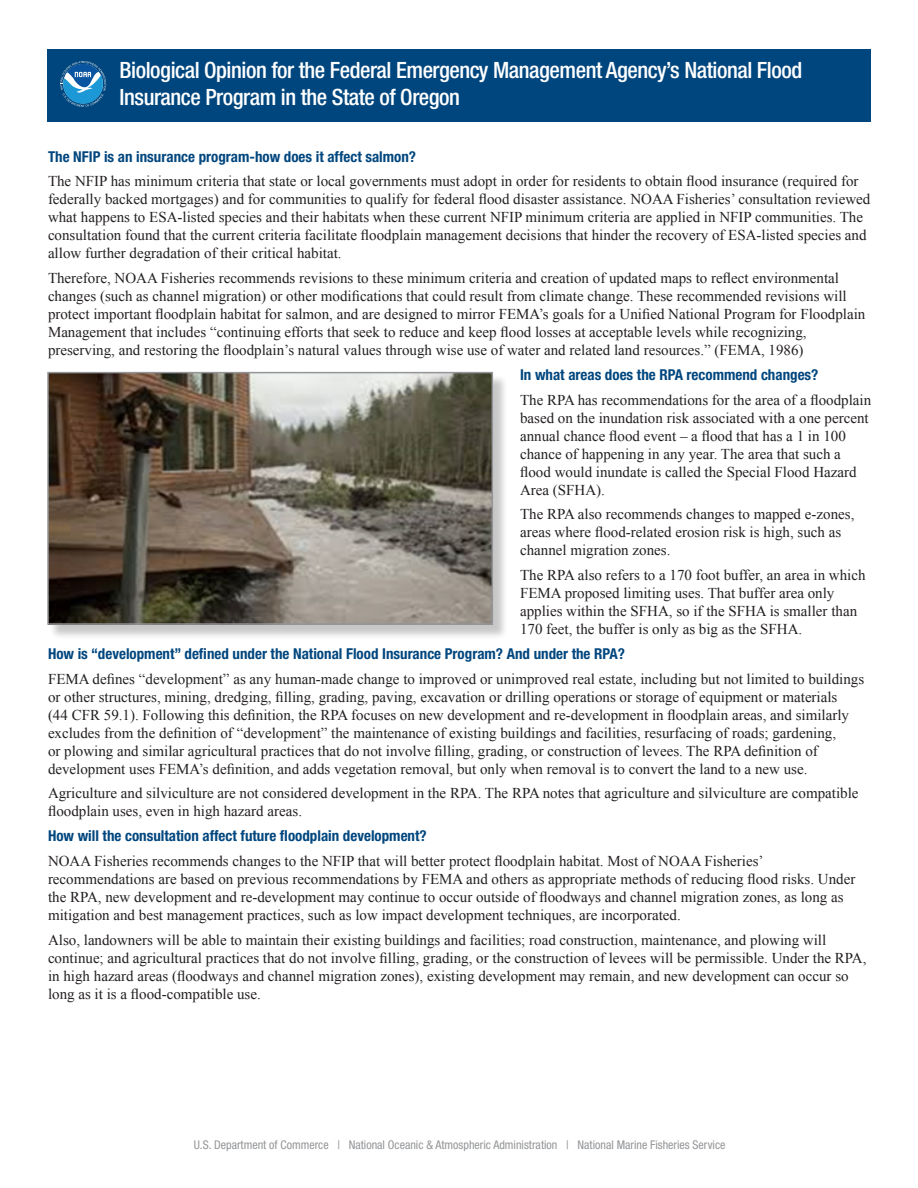
<style>
.page{position:relative;width:918px;height:1188px;background:#fff}
.page>*{position:absolute;margin:0;border:0;box-sizing:border-box;transform-origin:0 0}
.t1{font:500 condensed 22.5px/27px "Helvetica Neue LT Std";letter-spacing:-.02em;color:#fff}
.t2{font:15px/18px "Times New Roman";color:#231f20}
.t3{font:700 condensed 15px "Helvetica Neue LT Std";color:#00467e}
.t4{font:condensed 12px "Helvetica Neue LT Std";color:#939598}
</style>
<div class="page">
<div style="left:47px;top:49px;width:823px;height:72px;background:#00467e"></div>
<svg style="left:60px;top:61px;width:46px;height:46px"></svg>
<div style="left:49px;top:374px;width:459px;height:266px;background:#231f20;opacity:.25"></div>
<img style="left:50px;top:375px;width:440px;height:247px">
<div style="left:47px;top:372px;width:446px;height:253px;border:2px solid #939598"></div>
<p class="t1" style="left:120px;top:57px;width:684px">Biological Opinion for the Federal Emergency Management Agency’s National Flood<br>Insurance Program in the State of Oregon</p>
<p class="t3" style="left:48px;top:147px;width:370px">The NFIP is an insurance program-how does it affect salmon?</p>
<p class="t2" style="left:48px;top:172px;width:824px">The NFIP has minimum criteria that state or local governments must adopt in order for residents to obtain flood insurance (required for federally backed mortgages) and for communities to qualify for federal flood disaster assistance. NOAA Fisheries’ consultation reviewed what happens to ESA-listed species and their habitats when these current NFIP minimum criteria are applied in NFIP communities. The consultation found that the current criteria facilitate floodplain management decisions that hinder the recovery of ESA-listed species and allow further degradation of their critical habitat.</p>
<p class="t2" style="left:48px;top:269px;width:819px">Therefore, NOAA Fisheries recommends revisions to these minimum criteria and creation of updated maps to reflect environmental changes (such as channel migration) or other modifications that could result from climate change. These recommended revisions will protect important floodplain habitat for salmon, and are designed to mirror FEMA’s goals for a Unified National Program for Floodplain Management that includes “continuing efforts that seek to reduce and keep flood losses at acceptable levels while recognizing, preserving, and restoring the floodplain’s natural values through wise use of water and related land resources.” (FEMA, 1986)</p>
<p class="t3" style="left:520px;top:365px;width:300px">In what areas does the RPA recommend changes?</p>
<p class="t2" style="left:520px;top:390px;width:353px">The RPA has recommendations for the area of a floodplain based on the inundation risk associated with a one percent annual chance flood event – a flood that has a 1 in 100 chance of happening in any year. The area that such a flood would inundate is called the Special Flood Hazard Area (SFHA).</p>
<p class="t2" style="left:520px;top:505px;width:336px">The RPA also recommends changes to mapped e-zones, areas where flood-related erosion risk is high, such as channel migration zones.</p>
<p class="t2" style="left:520px;top:566px;width:347px">The RPA also refers to a 170 foot buffer, an area in which FEMA proposed limiting uses. That buffer area only applies within the SFHA, so if the SFHA is smaller than 170 feet, the buffer is only as big as the SFHA.</p>
<p class="t3" style="left:48px;top:644px;width:579px">How is “development” defined under the National Flood Insurance Program? And under the RPA?</p>
<p class="t2" style="left:48px;top:669px;width:818px">FEMA defines “development” as any human-made change to improved or unimproved real estate, including but not limited to buildings or other structures, mining, dredging, filling, grading, paving, excavation or drilling operations or storage of equipment or materials<br>(44 CFR 59.1). Following this definition, the RPA focuses on new development and re-development in floodplain areas, and similarly excludes from the definition of “development” the maintenance of existing buildings and facilities, resurfacing of roads; gardening,<br>or plowing and similar agricultural practices that do not involve filling, grading, or construction of levees. The RPA definition of development uses FEMA’s definition, and adds vegetation removal, but only when removal is to convert the land to a new use.</p>
<p class="t2" style="left:48px;top:784px;width:812px">Agriculture and silviculture are not considered development in the RPA. The RPA notes that agriculture and silviculture are compatible floodplain uses, even in high hazard areas.</p>
<p class="t3" style="left:48px;top:827px;width:380px">How will the consultation affect future floodplain development?</p>
<p class="t2" style="left:48px;top:852px;width:809px">NOAA Fisheries recommends changes to the NFIP that will better protect floodplain habitat. Most of NOAA Fisheries’ recommendations are based on previous recommendations by FEMA and others as appropriate methods of reducing flood risks. Under the RPA, new development and re-development may continue to occur outside of floodways and channel migration zones, as long as mitigation and best management practices, such as low impact development techniques, are incorporated.</p>
<p class="t2" style="left:48px;top:930px;width:820px">Also, landowners will be able to maintain their existing buildings and facilities; road construction, maintenance, and plowing will continue; and agricultural practices that do not involve filling, grading, or the construction of levees will be permissible. Under the RPA, in high hazard areas (floodways and channel migration zones), existing development may remain, and new development can occur so long as it is a flood-compatible use.</p>
<p class="t4" style="left:194px;top:1138px;width:533px">U.S. Department of Commerce | National Oceanic &amp; Atmospheric Administration | National Marine Fisheries Service</p>
</div>
